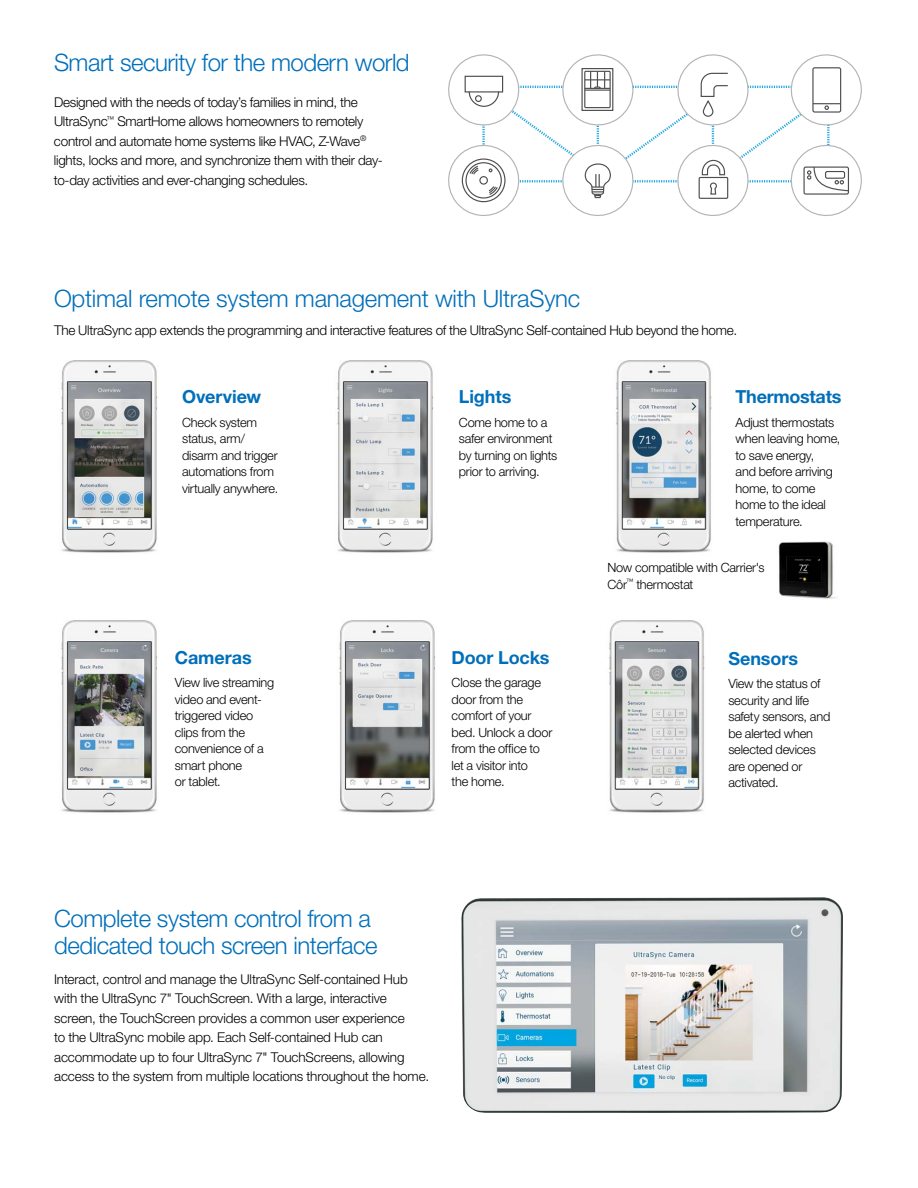
<style>
.page{position:relative;width:918px;height:1188px;background:#fff}
.page>*{position:absolute;margin:0;border:0;box-sizing:border-box;transform-origin:0 0}
.t1{font:300 24px/27px "Helvetica Neue LT Pro";letter-spacing:-.02em;color:#006fba}
.t2{font:700 18px "Helvetica Neue LT Pro";letter-spacing:-.005em;color:#006fba}
.t3{font:300 13.5px/19.5px "Helvetica Neue LT Pro";letter-spacing:-.015em;color:#000}
.t4{font:300 12.75px/16.5px "Helvetica Neue LT Pro";letter-spacing:-.015em;color:#000}
</style>
<div class="page">
<img style="left:337px;top:360px;width:97px;height:193px">
<img style="left:616px;top:360px;width:96px;height:193px">
<img style="left:61px;top:360px;width:97px;height:193px">
<img style="left:61px;top:620px;width:97px;height:193px">
<img style="left:339px;top:620px;width:97px;height:193px">
<img style="left:609px;top:620px;width:96px;height:193px">
<svg style="left:448px;top:54px;width:414px;height:162px"></svg>
<img style="left:778px;top:541px;width:59px;height:58px">
<img style="left:461px;top:897px;width:382px;height:216px">
<h1 class="t1" style="left:54px;top:49px;width:357px">Smart security for the modern world</h1>
<p class="t3" style="left:54px;top:92px;width:330px">Designed with the needs of today’s families in mind, the UltraSync<sup>™</sup> SmartHome allows homeowners to remotely control and automate home systems like HVAC, Z-Wave<sup>® </sup>lights, locks and more, and synchronize them with their day&shy;to-day activities and ever-changing schedules.</p>
<h1 class="t1" style="left:54px;top:284px;width:528px">Optimal remote system management with UltraSync</h1>
<p class="t3" style="left:54px;top:321px;width:685px">The UltraSync app extends the programming and interactive features of the UltraSync Self-contained Hub beyond the home.</p>
<h2 class="t2" style="left:182px;top:386px;width:81px">Overview</h2>
<p class="t4" style="left:182px;top:414px;width:98px">Check system status, arm/ disarm and trigger automations from virtually anywhere.</p>
<h2 class="t2" style="left:459px;top:386px;width:54px">Lights</h2>
<p class="t4" style="left:459px;top:414px;width:100px">Come home to a safer environment by turning on lights prior to arriving.</p>
<h2 class="t2" style="left:175px;top:646px;width:78px">Cameras</h2>
<p class="t4" style="left:175px;top:674px;width:101px">View live streaming video and event&shy;triggered video clips from the convenience of a smart phone<br>or tablet.</p>
<h2 class="t2" style="left:452px;top:646px;width:99px">Door Locks</h2>
<p class="t4" style="left:452px;top:674px;width:102px">Close the garage door from the comfort of your bed. Unlock a door from the office to let a visitor into<br>the home.</p>
<h1 class="t1" style="left:54px;top:904px;width:325px">Complete system control from a dedicated touch screen interface</h1>
<p class="t3" style="left:54px;top:969px;width:376px">Interact, control and manage the UltraSync Self-contained Hub with the UltraSync 7" TouchScreen. With a large, interactive screen, the TouchScreen provides a common user experience<br>to the UltraSync mobile app. Each Self-contained Hub can accommodate up to four UltraSync 7" TouchScreens, allowing access to the system from multiple locations throughout the home.</p>
<h2 class="t2" style="left:736px;top:386px;width:107px">Thermostats</h2>
<p class="t4" style="left:736px;top:414px;width:106px">Adjust thermostats when leaving home, to save energy,<br>and before arriving home, to come home to the ideal temperature.</p>
<p class="t4" style="left:608px;top:559px;width:159px">Now compatible with Carrier's<br>Côr<sup>™</sup> thermostat</p>
<h2 class="t2" style="left:728px;top:647px;width:71px">Sensors</h2>
<p class="t4" style="left:728px;top:675px;width:103px">View the status of security and life safety sensors, and be alerted when selected devices are opened or activated.</p>
</div>
